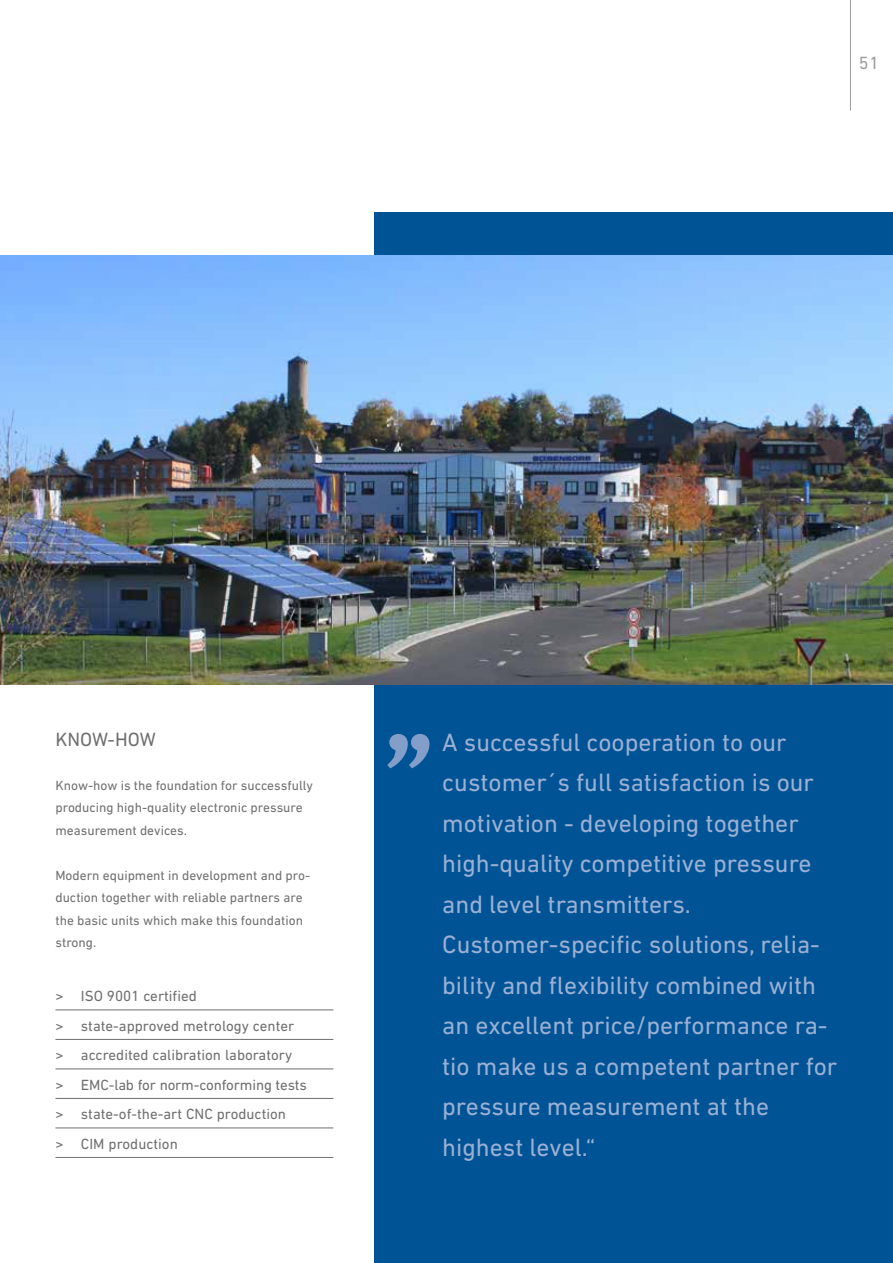
<style>
.page{position:relative;width:893px;height:1263px;background:#fff}
.page>*{position:absolute;margin:0;border:0;box-sizing:border-box;transform-origin:0 0}
.t1{font:25.5px/40.5px "DIN Next LT Pro";color:#9bb0d4}
.t2{font:19.5px "DIN Next LT Pro";color:#706f6f}
.t3{font:18px "DIN Next LT Pro";color:#9d9d9c}
.t4{font:15px/29.5px "DIN Next LT Pro";color:#706f6f}
.t5{font:13.5px/22.5px "DIN Next LT Pro";color:#706f6f}
</style>
<div class="page">
<hr style="left:850px;top:0;width:1px;height:111px;background:#9d9d9c">
<hr style="left:0;top:255px;width:1px;height:923px;background:#005496">
<div style="left:374px;top:657px;width:519px;height:606px;background:#005496"></div>
<div style="left:374px;top:213px;width:519px;height:42px;background:#005496"></div>
<img style="left:0;top:255px;width:893px;height:430px">
<svg style="left:387px;top:734px;width:42px;height:34px"></svg>
<hr style="left:55px;top:1009px;width:278px;height:1px;background:#706f6f">
<hr style="left:55px;top:1039px;width:278px;height:1px;background:#706f6f">
<hr style="left:55px;top:1068px;width:278px;height:1px;background:#706f6f">
<hr style="left:55px;top:1098px;width:278px;height:1px;background:#706f6f">
<hr style="left:55px;top:1127px;width:278px;height:1px;background:#706f6f">
<hr style="left:55px;top:1157px;width:278px;height:1px;background:#706f6f">
<p class="t3" style="left:859px;top:52px;width:22px">51</p>
<p class="t2" style="left:55px;top:728px;width:102px">KNOW-HOW</p>
<p class="t5" style="left:55px;top:774px;width:259px">Know-how is the foundation for successfully producing high-quality electronic pressure measurement devices.</p>
<p class="t5" style="left:55px;top:864px;width:256px">Modern equipment in development and pro&shy;duction together with reliable partners are the basic units which make this foundation strong.</p>
<p class="t4" style="left:55px;top:981px;width:253px">&gt; ISO 9001 certified<br>&gt; state-approved metrology center<br>&gt; accredited calibration laboratory<br>&gt; EMC-lab for norm-conforming tests &gt; state-of-the-art CNC production<br>&gt; CIM production</p>
<p class="t1" style="left:442px;top:721px;width:397px">A successful cooperation to our customer´s full satisfaction is our motivation - developing together high-quality competitive pressure and level transmitters.<br>Customer-specific solutions, relia&shy;bility and flexibility combined with an excellent price/performance ra&shy;tio make us a competent partner for pressure measurement at the highest level.“</p>
</div>
